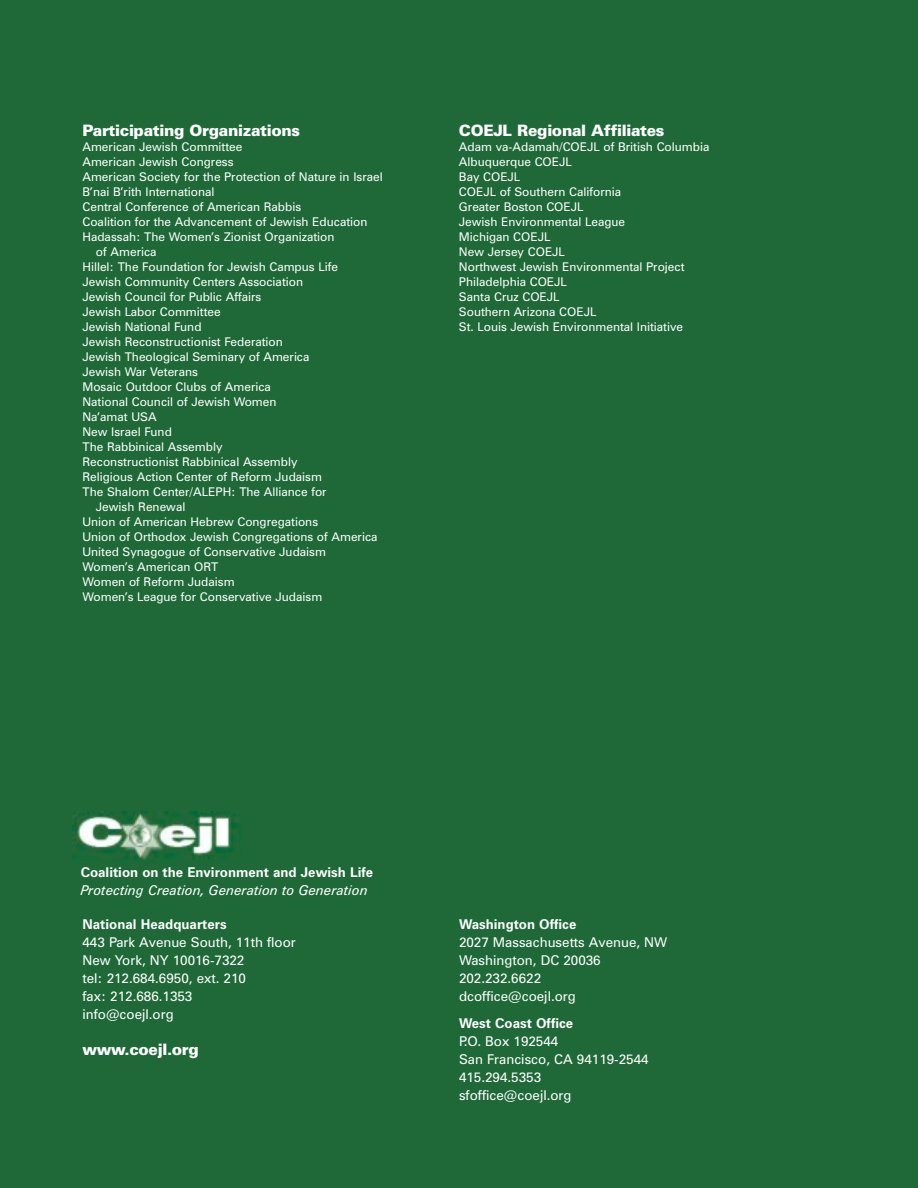
<style>
.page{position:relative;width:918px;height:1188px;background:#fff}
.page>*{position:absolute;margin:0;border:0;box-sizing:border-box;transform-origin:0 0}
.t1{font:900 15.75px "Zurich BT";letter-spacing:-.02em;color:#fff}
.t2{font:13.5px/18px "Zurich BT";color:#fff}
.t3{font:700 13.5px "Zurich BT";color:#fff}
.t4{font:italic 13.5px "Zurich BT";color:#fff}
.t5{font:12px/15px "Zurich BT";color:#fff}
</style>
<div class="page">
<div style="left:0;top:0;width:918px;height:1187px;background:#1f6938"></div>
<div style="left:73px;top:799px;width:198px;height:64px;background:#1f6938"></div>
<img style="left:73px;top:811px;width:168px;height:49px">
<h1 class="t1" style="left:82px;top:124px;width:219px">Participating Organizations</h1>
<p class="t5" style="left:82px;top:140px;width:161px">American Jewish Committee</p>
<p class="t5" style="left:82px;top:155px;width:153px">American Jewish Congress</p>
<p class="t5" style="left:82px;top:170px;width:302px">American Society for the Protection of Nature in Israel</p>
<p class="t5" style="left:82px;top:185px;width:134px">B’nai B’rith International</p>
<p class="t5" style="left:82px;top:200px;width:220px">Central Conference of American Rabbis</p>
<p class="t5" style="left:82px;top:215px;width:286px">Coalition for the Advancement of Jewish Education</p>
<p class="t5" style="left:82px;top:230px;width:254px">Hadassah: The Women’s Zionist Organization</p>
<p class="t5" style="left:96px;top:245px;width:62px">of America</p>
<p class="t5" style="left:82px;top:260px;width:257px">Hillel: The Foundation for Jewish Campus Life</p>
<p class="t5" style="left:82px;top:275px;width:222px">Jewish Community Centers Association</p>
<p class="t5" style="left:82px;top:290px;width:181px">Jewish Council for Public Affairs</p>
<p class="t5" style="left:82px;top:305px;width:140px">Jewish Labor Committee</p>
<p class="t5" style="left:82px;top:320px;width:121px">Jewish National Fund</p>
<p class="t5" style="left:82px;top:335px;width:202px">Jewish Reconstructionist Federation</p>
<p class="t5" style="left:82px;top:350px;width:229px">Jewish Theological Seminary of America</p>
<p class="t5" style="left:82px;top:365px;width:117px">Jewish War Veterans</p>
<p class="t5" style="left:82px;top:380px;width:190px">Mosaic Outdoor Clubs of America</p>
<p class="t5" style="left:82px;top:395px;width:196px">National Council of Jewish Women</p>
<p class="t5" style="left:82px;top:410px;width:76px">Na’amat USA</p>
<p class="t5" style="left:82px;top:425px;width:91px">New Israel Fund</p>
<p class="t5" style="left:82px;top:440px;width:142px">The Rabbinical Assembly</p>
<p class="t5" style="left:82px;top:455px;width:217px">Reconstructionist Rabbinical Assembly</p>
<p class="t5" style="left:82px;top:470px;width:241px">Religious Action Center of Reform Judaism</p>
<p class="t5" style="left:82px;top:485px;width:246px">The Shalom Center/ALEPH: The Alliance for</p>
<p class="t5" style="left:96px;top:500px;width:91px">Jewish Renewal</p>
<p class="t5" style="left:82px;top:515px;width:237px">Union of American Hebrew Congregations</p>
<p class="t5" style="left:82px;top:530px;width:297px">Union of Orthodox Jewish Congregations of America</p>
<p class="t5" style="left:82px;top:545px;width:245px">United Synagogue of Conservative Judaism</p>
<p class="t5" style="left:82px;top:560px;width:137px">Women’s American ORT</p>
<p class="t5" style="left:82px;top:575px;width:154px">Women of Reform Judaism</p>
<p class="t5" style="left:82px;top:590px;width:241px">Women’s League for Conservative Judaism</p>
<h1 class="t1" style="left:459px;top:124px;width:207px">COEJL Regional Affiliates</h1>
<p class="t5" style="left:459px;top:140px;width:252px">Adam va-Adamah/COEJL of British Columbia<br>Albuquerque COEJL<br>Bay COEJL<br>COEJL of Southern California<br>Greater Boston COEJL<br>Jewish Environmental League<br>Michigan COEJL<br>New Jersey COEJL<br>Northwest Jewish Environmental Project<br>Philadelphia COEJL<br>Santa Cruz COEJL<br>Southern Arizona COEJL<br>St. Louis Jewish Environmental Initiative</p>
<p class="t3" style="left:81px;top:867px;width:294px">Coalition on the Environment and Jewish Life</p>
<p class="t4" style="left:81px;top:885px;width:289px">Protecting Creation, Generation to Generation</p>
<p class="t3" style="left:82px;top:919px;width:146px">National Headquarters</p>
<p class="t2" style="left:82px;top:935px;width:215px">443 Park Avenue South, 11th floor<br>New York, NY 10016-7322<br>tel: 212.684.6950, ext. 210<br>fax: 212.686.1353<br>info@coejl.org</p>
<h1 class="t1" style="left:82px;top:1044px;width:118px">www.coejl.org</h1>
<p class="t3" style="left:459px;top:919px;width:119px">Washington Office</p>
<p class="t2" style="left:459px;top:935px;width:210px">2027 Massachusetts Avenue, NW<br>Washington, DC 20036<br>202.232.6622<br>dcoffice@coejl.org</p>
<p class="t3" style="left:459px;top:1018px;width:116px">West Coast Office</p>
<p class="t2" style="left:459px;top:1034px;width:191px">P.O. Box 192544<br>San Francisco, CA 94119-2544<br>415.294.5353 sfoffice@coejl.org</p>
</div>
